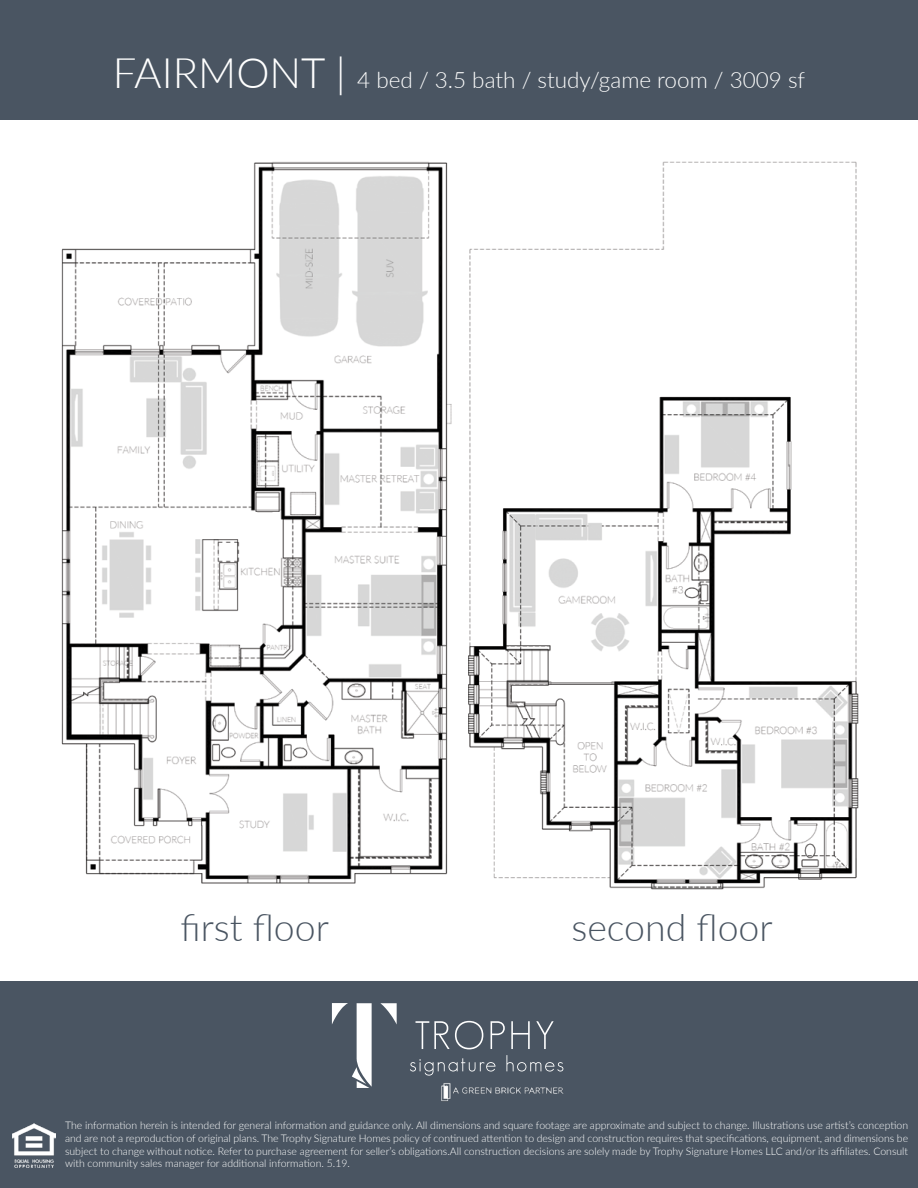
<style>
.page{position:relative;width:918px;height:1188px;background:#fff}
.page>*{position:absolute;margin:0;border:0;box-sizing:border-box;transform-origin:0 0}
.t1{font:300 37.5px "Lato";color:#4a5562}
.t2{font:300 22.5px "Lato";color:#fff}
.t3{font:300 10.5px/12.6px "Lato";color:#fff;text-align:justify}
.s1{font-size:42px}
</style>
<div class="page">
<div style="left:0;top:0;width:918px;height:120px;background:#4a5562"></div>
<div style="left:0;top:982px;width:918px;height:206px;background:#4a5562"></div>
<svg style="left:380px;top:1003px;width:17px;height:22px"></svg>
<svg style="left:332px;top:1003px;width:40px;height:85px"></svg>
<svg style="left:416px;top:1021px;width:67px;height:28px"></svg>
<svg style="left:491px;top:1021px;width:14px;height:28px"></svg>
<svg style="left:511px;top:1021px;width:19px;height:28px"></svg>
<svg style="left:536px;top:1021px;width:18px;height:28px"></svg>
<svg style="left:410px;top:1058px;width:86px;height:18px"></svg>
<svg style="left:506px;top:1055px;width:57px;height:17px"></svg>
<img style="left:441px;top:1083px;width:123px;height:18px">
<img style="left:13px;top:1123px;width:42px;height:44px">
<img style="left:61px;top:161px;width:391px;height:723px">
<img style="left:469px;top:161px;width:390px;height:729px">
<h2 class="t2" style="left:113px;top:64px;width:694px"><span class="s1">FAIRMONT |</span> 4 bed / 3.5 bath / study/game room / 3009 sf</h2>
<h1 class="t1" style="left:181px;top:902px;width:150px">first floor</h1>
<h1 class="t1" style="left:571px;top:902px;width:203px">second floor</h1>
<p class="t3" style="left:65px;top:1119px;width:845px">The information herein is intended for general information and guidance only. All dimensions and square footage are approximate and subject to change. Illustrations use artist’s conception and are not a reproduction of original plans. The Trophy Signature Homes policy of continued attention to design and construction requires that specifications, equipment, and dimensions be subject to change without notice. Refer to purchase agreement for seller’s obligations.All construction decisions are solely made by Trophy Signature Homes LLC and/or its affiliates. Consult with community sales manager for additional information. 5.19.</p>
</div>
